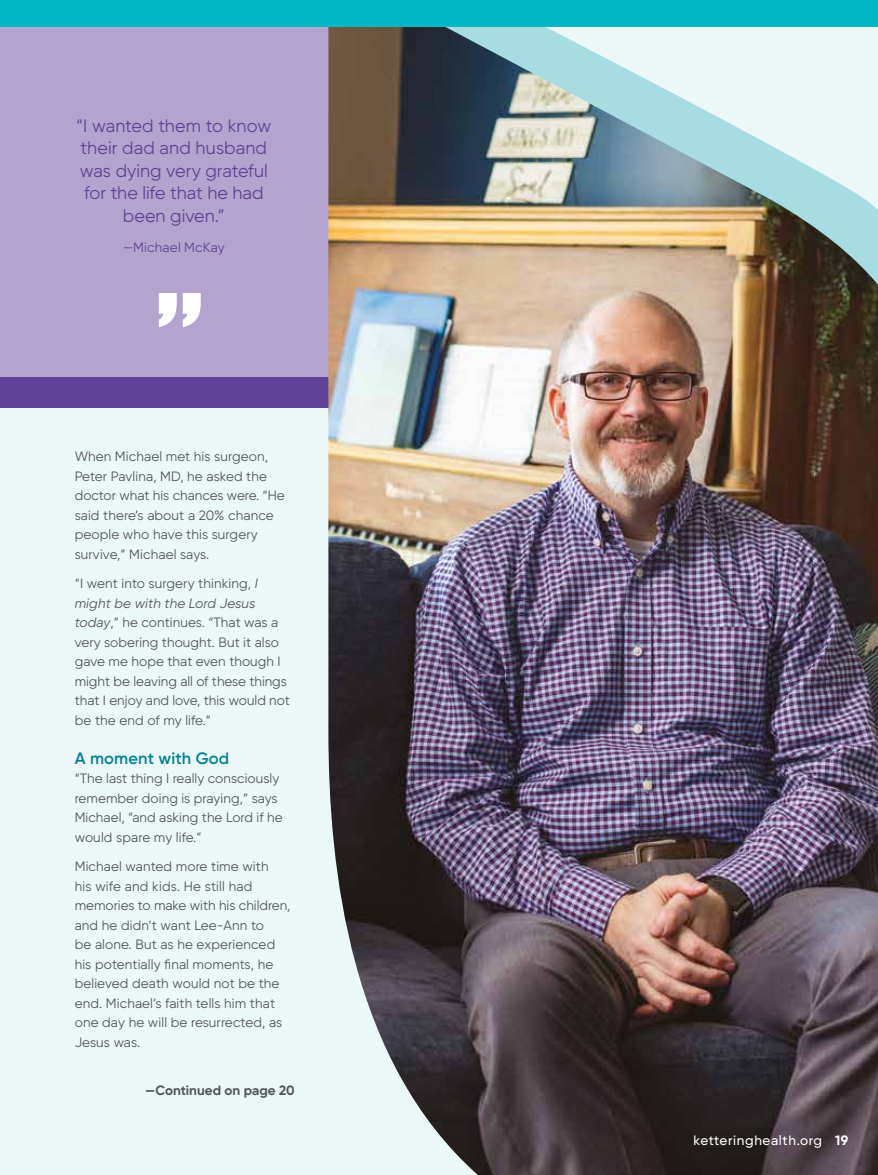
<style>
.page{position:relative;width:878px;height:1175px;background:#fff}
.page>*{position:absolute;margin:0;border:0;box-sizing:border-box;transform-origin:0 0}
.t1{font:18px/22.5px "Kettering Sans";color:#5f4396;text-align:center}
.t2{font:600 16.5px "Kettering Sans";letter-spacing:.01em;color:#008198}
.t3{font:13.5px/19.5px "Kettering Sans";letter-spacing:.005em;color:#555659}
.t4{font:500 13.5px "Kettering Sans";letter-spacing:.05em;color:#fff}
.t5{font:700 13.5px "Kettering Sans";color:#555659}
.t6{font:13.5px "Kettering Sans";letter-spacing:.015em;color:#5f4396}
.s1{font-style:italic}
.s2{font-weight:700}
</style>
<div class="page">
<div style="left:0;top:0;width:878px;height:1174px;background:#ecf7f8"></div>
<div style="left:0;top:2px;width:330px;height:392px;background:#b3a4cf"></div>
<div style="left:0;top:376px;width:342px;height:31px;background:#5f4396"></div>
<svg style="left:159px;top:293px;width:42px;height:34px"></svg>
<img style="left:328px;top:27px;width:550px;height:1147px">
<div style="left:0;top:0;width:878px;height:27px;background:#00b7c3"></div>
<h1 class="t1" style="left:76px;top:114px;width:197px">“I wanted them to know their dad and husband was dying very grateful for the life that he had been given.”</h1>
<p class="t6" style="left:123px;top:238px;width:103px">—Michael McKay</p>
<p class="t3" style="left:75px;top:447px;width:211px">When Michael met his surgeon,<br>Peter Pavlina, MD, he asked the doctor what his chances were. “He said there’s about a 20% chance people who have this surgery survive,” Michael says.</p>
<p class="t3" style="left:75px;top:573px;width:217px">“I went into surgery thinking, <span class="s1">I might be with the Lord Jesus today</span>,” he continues. “That was a very sobering thought. But it also gave me hope that even though I might be leaving all of these things that I enjoy and love, this would not be the end of my life.”</p>
<p class="t2" style="left:75px;top:747px;width:156px">A moment with God</p>
<p class="t3" style="left:75px;top:768px;width:209px">“The last thing I really consciously remember doing is praying,” says<br>Michael, “and asking the Lord if he would spare my life.”</p>
<p class="t3" style="left:75px;top:856px;width:217px">Michael wanted more time with<br>his wife and kids. He still had memories to make with his children, and he didn’t want Lee-Ann to<br>be alone. But as he experienced his potentially final moments, he believed death would not be the end. Michael’s faith tells him that one day he will be resurrected, as<br>Jesus was.</p>
<p class="t5" style="left:145px;top:1082px;width:151px">—Continued on page 20</p>
<p class="t4" style="left:693px;top:1131px;width:156px">ketteringhealth.org <span class="s2">19</span></p>
</div>
